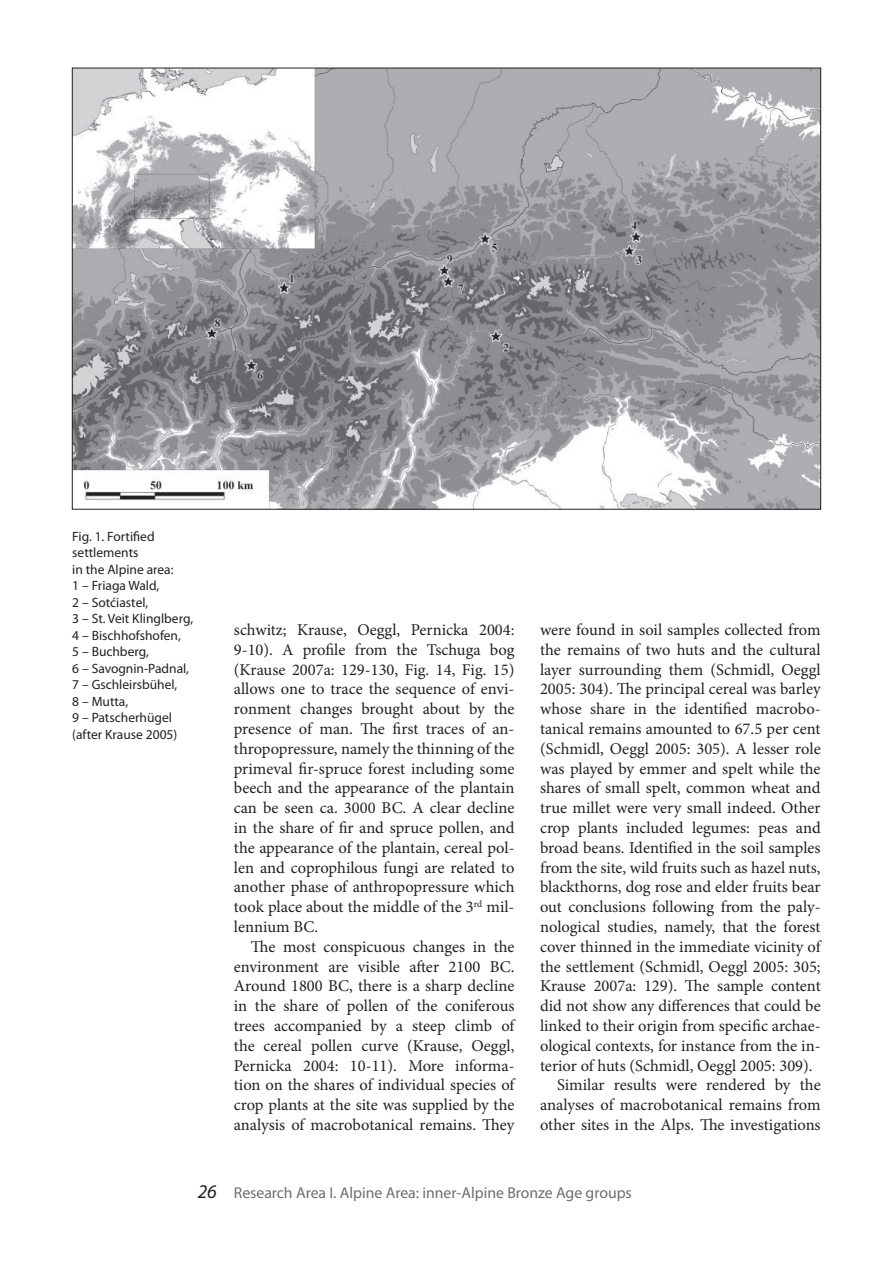
<style>
.page{position:relative;width:893px;height:1263px;background:#fff}
.page>*{position:absolute;margin:0;border:0;box-sizing:border-box;transform-origin:0 0}
.t1{font:16.5px/19.8px "Minion Pro";color:#231f20;text-align:justify}
.t2{font:15.75px "Myriad Pro";color:#6c6d70}
.t3{font:13.5px/16.5px "Myriad Pro";color:#231f20}
.s1{font-style:italic;font-size:19.5px;color:#231f20}
</style>
<div class="page">
<img style="left:74px;top:70px;width:745px;height:437px">
<p class="t3" style="left:72px;top:529px;width:122px">Fig. 1. Fortified settlements<br>in the Alpine area:<br>1 – Friaga Wald,<br>2 – Sotćiastel,<br>3 – St. Veit Klinglberg,<br>4 – Bischhofshofen,<br>5 – Buchberg,<br>6 – Savognin-Padnal,<br>7 – Gschleirsbühel,<br>8 – Mutta,<br>9 – Patscherhügel (after Krause 2005)</p>
<p class="t1" style="left:234px;top:621px;width:282px">schwitz; Krause, Oeggl, Pernicka 2004:<br>9-10). A profile from the Tschuga bog (Krause 2007a: 129-130, Fig. 14, Fig. 15) allows one to trace the sequence of envi&shy;ronment changes brought about by the presence of man. The first traces of an&shy;thropopressure, namely the thinning of the primeval fir-spruce forest including some beech and the appearance of the plantain can be seen ca. 3000 BC. A clear decline in the share of fir and spruce pollen, and the appearance of the plantain, cereal pol&shy;len and coprophilous fungi are related to another phase of anthropopressure which took place about the middle of the 3<sup>rd</sup> mil&shy;lennium BC.</p>
<p class="t1" style="left:234px;top:938px;width:282px;text-indent:17px">The most conspicuous changes in the environment are visible after 2100 BC.<br>Around 1800 BC, there is a sharp decline in the share of pollen of the coniferous trees accompanied by a steep climb of the cereal pollen curve (Krause, Oeggl, Pernicka 2004: 10-11). More informa&shy;tion on the shares of individual species of crop plants at the site was supplied by the analysis of macrobotanical remains. They</p>
<p class="t1" style="left:540px;top:621px;width:282px">were found in soil samples collected from</p>
<p class="t1" style="left:540px;top:641px;width:282px">the remains of two huts and the cultural</p>
<p class="t1" style="left:540px;top:661px;width:282px">layer surrounding them (Schmidl, Oeggl</p>
<p class="t1" style="left:540px;top:681px;width:282px">2005: 304). The principal cereal was barley</p>
<p class="t1" style="left:540px;top:700px;width:282px">whose share in the identified macrobo-</p>
<p class="t1" style="left:540px;top:720px;width:282px">tanical remains amounted to 67.5 per cent</p>
<p class="t1" style="left:540px;top:740px;width:282px">(Schmidl, Oeggl 2005: 305). A lesser role</p>
<p class="t1" style="left:540px;top:760px;width:282px">was played by emmer and spelt while the</p>
<p class="t1" style="left:540px;top:780px;width:282px">shares of small spelt, common wheat and</p>
<p class="t1" style="left:540px;top:799px;width:282px">true millet were very small indeed. Other</p>
<p class="t1" style="left:540px;top:819px;width:282px">crop plants included legumes: peas and</p>
<p class="t1" style="left:540px;top:839px;width:282px">broad beans. Identified in the soil samples</p>
<p class="t1" style="left:540px;top:859px;width:282px">from the site, wild fruits such as hazel nuts,</p>
<p class="t1" style="left:540px;top:879px;width:282px">blackthorns, dog rose and elder fruits bear</p>
<p class="t1" style="left:540px;top:898px;width:282px">out conclusions following from the paly-</p>
<p class="t1" style="left:540px;top:918px;width:282px">nological studies, namely, that the forest</p>
<p class="t1" style="left:540px;top:938px;width:282px">cover thinned in the immediate vicinity of</p>
<p class="t1" style="left:540px;top:958px;width:282px">the settlement (Schmidl, Oeggl 2005: 305;</p>
<p class="t1" style="left:540px;top:978px;width:282px">Krause 2007a: 129). The sample content</p>
<p class="t1" style="left:540px;top:997px;width:282px">did not show any differences that could be</p>
<p class="t1" style="left:540px;top:1017px;width:282px">linked to their origin from specific archae-</p>
<p class="t1" style="left:540px;top:1037px;width:282px">ological contexts, for instance from the in-</p>
<p class="t1" style="left:540px;top:1057px;width:274px">terior of huts (Schmidl, Oeggl 2005: 309).</p>
<p class="t1" style="left:557px;top:1077px;width:265px">Similar results were rendered by the</p>
<p class="t1" style="left:540px;top:1096px;width:282px">analyses of macrobotanical remains from</p>
<p class="t1" style="left:540px;top:1116px;width:282px">other sites in the Alps. The investigations</p>
<p class="t2" style="left:198px;top:1187px;width:436px"><span class="s1">26</span> Research Area I. Alpine Area: inner-Alpine Bronze Age groups</p>
</div>
